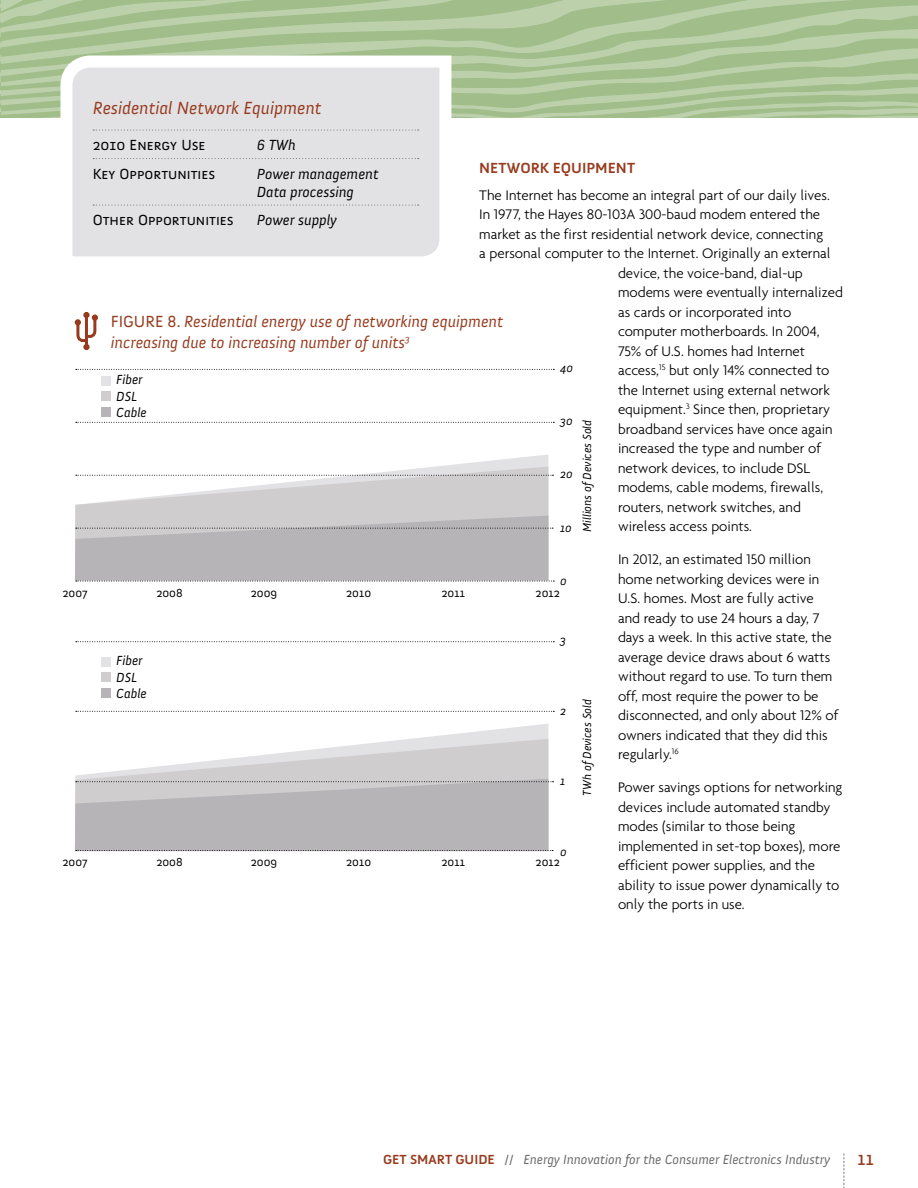
<style>
.page{position:relative;width:918px;height:1188px;background:#fff}
.page>*{position:absolute;margin:0;border:0;box-sizing:border-box;transform-origin:0 0}
.t1{font:italic 18px "Anivers";color:#973b1e}
.body_copy{font:italic 16.5px/21px "Anivers";color:#973b1e}
.body_copy-2{font:300 15px/19.5px "Agenda";color:#000}
.t2{font:15px "Anivers SC";color:#000}
.t3{font:italic 15px/18px "Anivers";color:#000}
.subhead{font:700 15px "Anivers";color:#973b1e}
.t4{font:italic 13.5px "Anivers";color:#68676b}
.t5{font:italic 13.5px "Anivers";color:#000}
.t6{font:italic 12px "Anivers";color:#000}
.t7{font:12px "Anivers";color:#000}
.s1{font-style:normal}
.s2{font-weight:700;font-style:normal;color:#973b1e}
</style>
<div class="page">
<svg style="left:0;top:0;width:918px;height:118px;background:#abc598"></svg>
<svg style="left:844px;top:1154px;width:1px;height:34px"></svg>
<svg style="left:54px;top:50px;width:403px;height:207px;background:#e3e3e4"></svg>
<svg style="left:411px;top:724px;width:137px;height:15px;fill:#e7e7e9"></svg>
<svg style="left:434px;top:454px;width:114px;height:13px"></svg>
<svg style="left:75px;top:739px;width:473px;height:40px"></svg>
<svg style="left:75px;top:467px;width:473px;height:49px;fill:#cfcdce"></svg>
<svg style="left:76px;top:475px;width:477px;height:1px"></svg>
<svg style="left:76px;top:369px;width:478px;height:1px"></svg>
<svg style="left:76px;top:422px;width:478px;height:1px"></svg>
<svg style="left:75px;top:779px;width:478px;height:72px;background:#b9b7b8"></svg>
<svg style="left:76px;top:711px;width:478px;height:1px"></svg>
<svg style="left:76px;top:641px;width:478px;height:1px"></svg>
<div style="left:101px;top:376px;width:9px;height:9px;background:#e2e1e4"></div>
<div style="left:101px;top:392px;width:9px;height:9px;background:#cfcdce"></div>
<div style="left:101px;top:407px;width:9px;height:10px;background:#b6b4b6"></div>
<div style="left:101px;top:657px;width:9px;height:9px;background:#e2e1e4"></div>
<div style="left:101px;top:673px;width:9px;height:9px;background:#cfcdce"></div>
<div style="left:101px;top:688px;width:9px;height:10px;background:#b6b4b6"></div>
<svg style="left:75px;top:516px;width:479px;height:66px;background:#bab8ba"></svg>
<div style="left:83px;top:344px;width:7px;height:6px;border:2px solid #973b1e;border-radius:50%"></div>
<div style="left:83px;top:312px;width:7px;height:6px;border:2px solid #973b1e;border-radius:50%"></div>
<svg style="left:75px;top:313px;width:23px;height:36px"></svg>
<p class="t1" style="left:93px;top:98px;width:230px">Residential Network Equipment</p>
<p class="t2" style="left:93px;top:137px;width:114px">2010 Energy Use</p>
<p class="t3" style="left:257px;top:136px;width:40px">6 TWh</p>
<p class="t2" style="left:93px;top:165px;width:124px">Key Opportunities</p>
<p class="t3" style="left:257px;top:165px;width:123px">Power management<br>Data processing</p>
<p class="t2" style="left:93px;top:212px;width:143px">Other Opportunities</p>
<p class="t3" style="left:257px;top:211px;width:81px">Power supply</p>
<p class="subhead" style="left:479px;top:160px;width:157px">NETWORK EQUIPMENT</p>
<p class="body_copy-2" style="left:479px;top:185px;width:352px">The Internet has become an integral part of our daily lives.</p>
<p class="body_copy-2" style="left:479px;top:204px;width:342px">In 1977, the Hayes 80-103A 300-baud modem entered the</p>
<p class="body_copy-2" style="left:479px;top:224px;width:345px">market as the first residential network device, connecting</p>
<p class="body_copy-2" style="left:479px;top:243px;width:353px">a personal computer to the Internet. Originally an external</p>
<p class="body_copy-2" style="left:618px;top:263px;width:186px">device, the voice-band, dial-up</p>
<p class="body_copy-2" style="left:618px;top:282px;width:226px">modems were eventually internalized</p>
<p class="body_copy-2" style="left:618px;top:302px;width:175px">as cards or incorporated into</p>
<p class="body_copy-2" style="left:618px;top:321px;width:203px">computer motherboards. In 2004,</p>
<p class="body_copy-2" style="left:618px;top:341px;width:189px">75% of U.S. homes had Internet</p>
<p class="body_copy-2" style="left:618px;top:360px;width:213px">access,<sup>15</sup> but only 14% connected to</p>
<p class="body_copy-2" style="left:618px;top:380px;width:213px">the Internet using external network</p>
<p class="body_copy-2" style="left:618px;top:399px;width:214px">equipment.<sup>3</sup> Since then, proprietary</p>
<p class="body_copy-2" style="left:618px;top:419px;width:216px">broadband services have once again</p>
<p class="body_copy-2" style="left:618px;top:438px;width:205px">increased the type and number of</p>
<p class="body_copy-2" style="left:618px;top:458px;width:194px">network devices, to include DSL</p>
<p class="body_copy-2" style="left:618px;top:477px;width:207px">modems, cable modems, firewalls,</p>
<p class="body_copy-2" style="left:618px;top:497px;width:184px">routers, network switches, and</p>
<p class="body_copy-2" style="left:618px;top:516px;width:136px">wireless access points.</p>
<p class="body_copy-2" style="left:618px;top:549px;width:222px">In 2012, an estimated 150 million home networking devices were in<br>U.S. homes. Most are fully active and ready to use 24 hours a day, 7 days a week. In this active state, the average device draws about 6 watts without regard to use. To turn them off, most require the power to be disconnected, and only about 12% of owners indicated that they did this regularly.<sup>16</sup></p>
<p class="body_copy-2" style="left:618px;top:777px;width:226px">Power savings options for networking devices include automated standby modes (similar to those being implemented in set-top boxes), more efficient power supplies, and the ability to issue power dynamically to only the ports in use.</p>
<p class="body_copy" style="left:111px;top:311px;width:394px"><span class="s1">FIGURE 8.</span> Residential energy use of networking equipment increasing due to increasing number of units<sup>3</sup></p>
<p class="t6" style="left:560px;top:361px;width:14px">40</p>
<p class="t5" style="left:116px;top:373px;width:28px">Fiber</p>
<p class="t5" style="left:116px;top:389px;width:22px">DSL</p>
<p class="t5" style="left:116px;top:405px;width:32px">Cable</p>
<p class="t6" style="left:560px;top:415px;width:14px">30</p>
<p class="t6" style="left:581px;top:532px;width:114px;rotate:-90deg">Millions of Devices Sold</p>
<p class="t6" style="left:560px;top:468px;width:14px">20</p>
<p class="t6" style="left:560px;top:521px;width:13px">10</p>
<p class="t6" style="left:560px;top:574px;width:8px">0</p>
<p class="t7" style="left:62px;top:586px;width:27px">2007</p>
<p class="t7" style="left:156px;top:586px;width:28px">2008</p>
<p class="t7" style="left:251px;top:586px;width:28px">2009</p>
<p class="t7" style="left:346px;top:586px;width:27px">2010</p>
<p class="t7" style="left:441px;top:586px;width:25px">2011</p>
<p class="t7" style="left:536px;top:586px;width:26px">2012</p>
<p class="t6" style="left:560px;top:634px;width:8px">3</p>
<p class="t5" style="left:116px;top:654px;width:28px">Fiber</p>
<p class="t5" style="left:116px;top:670px;width:22px">DSL</p>
<p class="t5" style="left:116px;top:686px;width:32px">Cable</p>
<p class="t6" style="left:581px;top:796px;width:98px;rotate:-90deg">TWh of Devices Sold</p>
<p class="t6" style="left:560px;top:704px;width:7px">2</p>
<p class="t6" style="left:560px;top:775px;width:7px">1</p>
<p class="t6" style="left:560px;top:845px;width:8px">0</p>
<p class="t7" style="left:62px;top:855px;width:27px">2007</p>
<p class="t7" style="left:156px;top:855px;width:28px">2008</p>
<p class="t7" style="left:251px;top:855px;width:28px">2009</p>
<p class="t7" style="left:346px;top:855px;width:27px">2010</p>
<p class="t7" style="left:441px;top:855px;width:25px">2011</p>
<p class="t7" style="left:536px;top:855px;width:26px">2012</p>
<p class="t4" style="left:383px;top:1152px;width:448px"><span class="s2">GET SMART GUIDE</span> <span class="s1">//</span> Energy Innovation for the Consumer Electronics Industry</p>
<p class="subhead" style="left:858px;top:1152px;width:18px">11</p>
</div>
